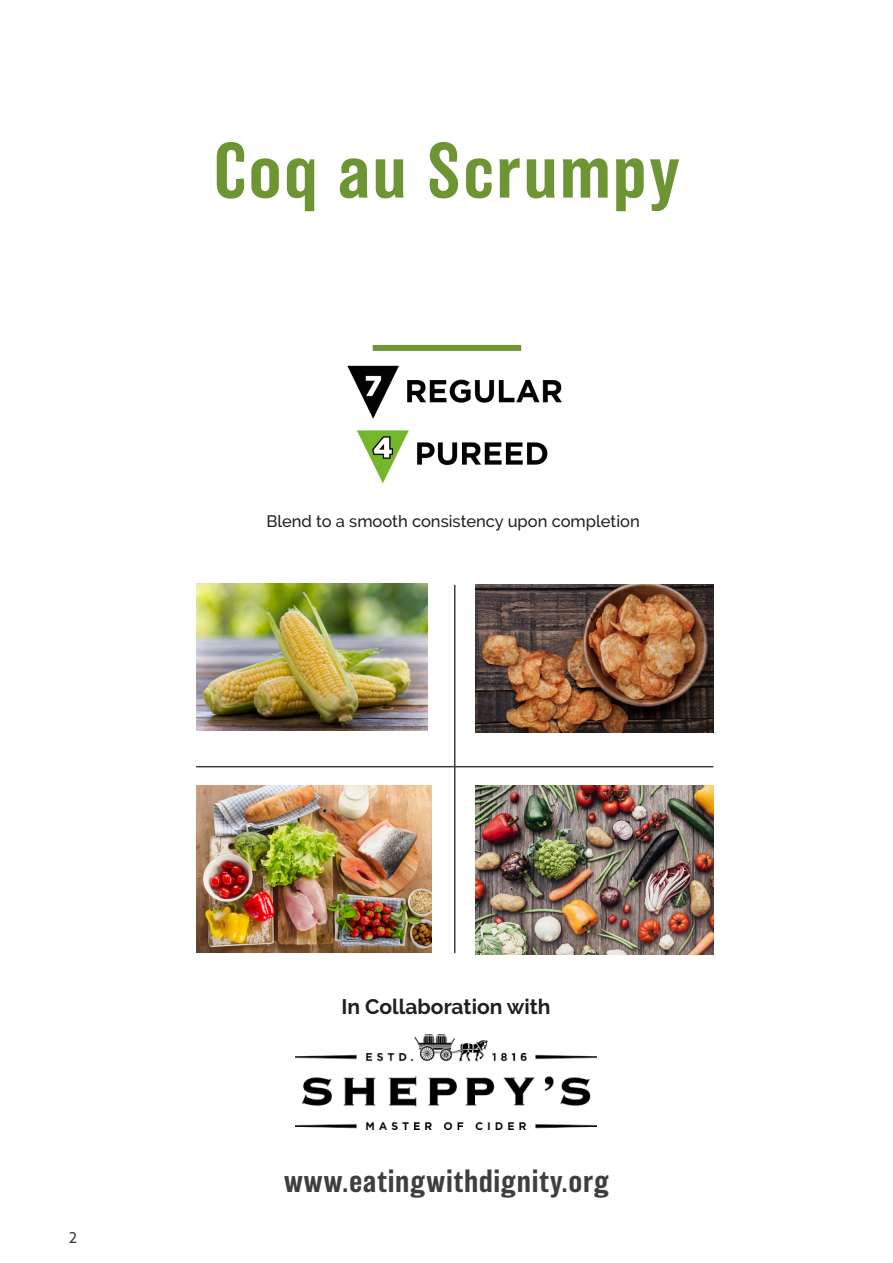
<style>
.page{position:relative;width:893px;height:1263px;background:#fff}
.page>*{position:absolute;margin:0;border:0;box-sizing:border-box;transform-origin:0 0}
.t1{font:500 72px "Balboa";letter-spacing:.05em;color:#6d9534}
.t2{font:500 30px "Balboa";letter-spacing:.04em;color:#3e3e3f}
.t3{font:700 21px "Raleway";color:#231f20}
.t4{font:500 16.5px "Raleway";color:#231f20}
.t5{font:15px "Azo Sans";color:#3e3e3f}
</style>
<div class="page">
<img style="left:196px;top:785px;width:235px;height:167px">
<img style="left:196px;top:583px;width:232px;height:147px">
<img style="left:475px;top:585px;width:238px;height:147px">
<img style="left:475px;top:785px;width:238px;height:169px">
<hr style="left:196px;top:766px;width:517px;height:1px;background:#3e3e3f">
<hr style="left:454px;top:585px;width:1px;height:368px;background:#3e3e3f">
<div style="left:373px;top:345px;width:148px;height:6px;background:#6d9534"></div>
<img style="left:356px;top:430px;width:192px;height:53px">
<img style="left:347px;top:365px;width:215px;height:54px">
<img style="left:296px;top:1035px;width:300px;height:94px">
<h1 class="t1" style="left:214px;top:131px;width:467px">Coq au Scrumpy</h1>
<p class="t4" style="left:266px;top:512px;width:375px">Blend to a smooth consistency upon completion</p>
<p class="t5" style="left:69px;top:1227px;width:10px">2</p>
<p class="t3" style="left:341px;top:995px;width:211px">In Collaboration with</p>
<h2 class="t2" style="left:284px;top:1165px;width:326px">www.eatingwithdignity.org</h2>
</div>
